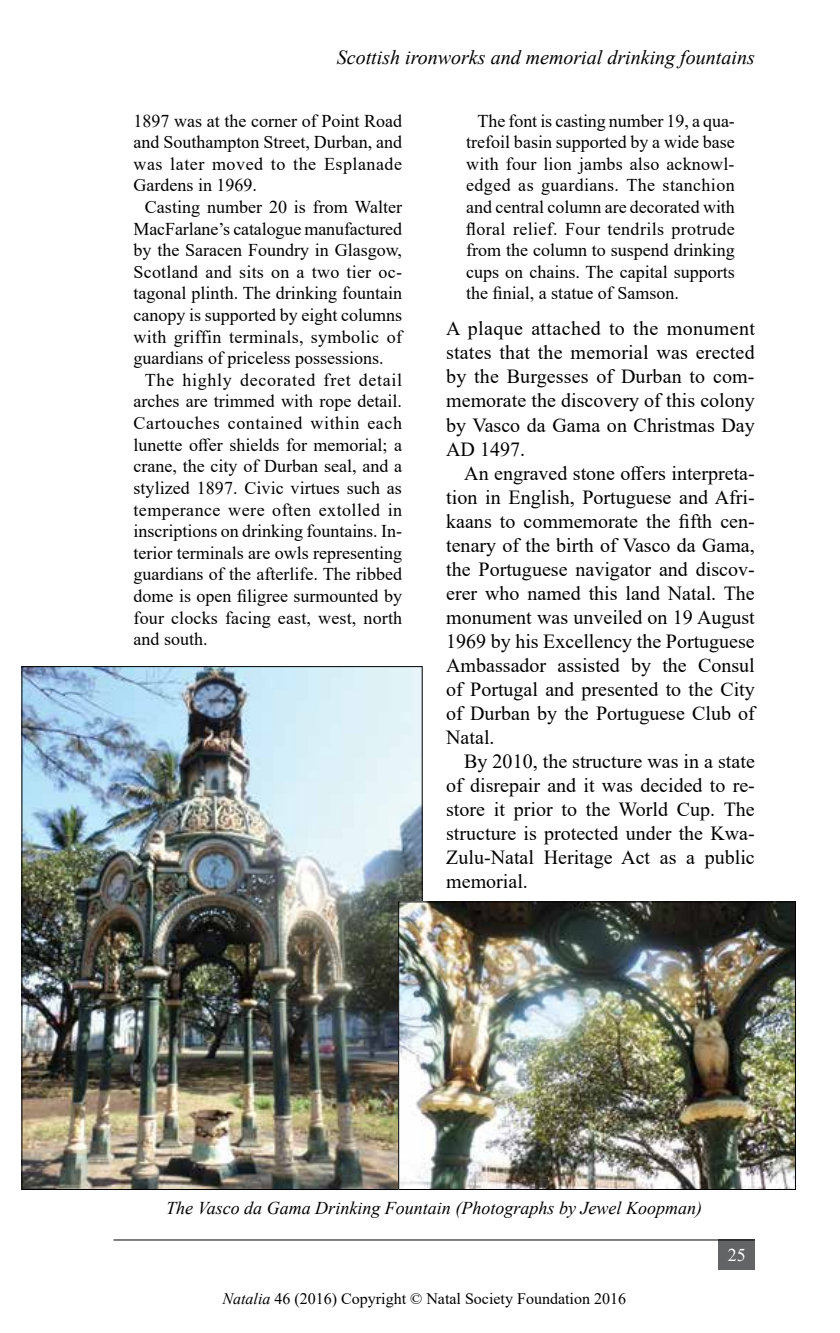
<style>
.page{position:relative;width:840px;height:1333px;background:#fff}
.page>*{position:absolute;margin:0;border:0;box-sizing:border-box;transform-origin:0 0}
.t1{font:20px/24px "Times New Roman";color:#000;text-align:justify}
.t2{font:italic 20px "Times New Roman";color:#000}
.t3{font:18px/21.6px "Times New Roman";color:#000;text-align:justify}
.t4{font:italic 18px "Times New Roman";color:#000}
.t5{font:18px "Times New Roman";color:#fff}
.t6{font:16px "Times New Roman";color:#000}
.s1{font-style:italic}
</style>
<div class="page">
<div style="left:718px;top:1239px;width:36px;height:30px;background:#636466"></div>
<hr style="left:113px;top:1239px;width:641px;height:1px;background:#000">
<img style="left:23px;top:668px;width:397px;height:519px">
<img style="left:400px;top:903px;width:393px;height:284px">
<div style="left:398px;top:901px;width:397px;height:288px;border:1px solid #000"></div>
<p class="t2" style="left:336px;top:43px;width:419px">Scottish ironworks and memorial drinking fountains</p>
<p class="t3" style="left:133px;top:109px;width:270px">1897 was at the corner of Point Road and Southampton Street, Durban, and was later moved to the Esplanade Gardens in 1969.</p>
<p class="t3" style="left:133px;top:195px;width:270px;text-indent:11px">Casting number 20 is from Walter MacFarlane’s catalogue manufactured by the Saracen Foundry in Glasgow, Scotland and sits on a two tier oc&shy;tagonal plinth. The drinking fountain canopy is supported by eight columns with griffin terminals, symbolic of guardians of priceless possessions.</p>
<p class="t3" style="left:133px;top:368px;width:270px;text-indent:11px">The highly decorated fret detail arches are trimmed with rope detail.<br>Cartouches contained within each lunette offer shields for memorial; a crane, the city of Durban seal, and a stylized 1897. Civic virtues such as temperance were often extolled in inscriptions on drinking fountains. In&shy;terior terminals are owls representing guardians of the afterlife. The ribbed dome is open filigree surmounted by four clocks facing east, west, north and south.</p>
<p class="t3" style="left:466px;top:109px;width:270px;text-indent:11px">The font is casting number 19, a qua&shy;trefoil basin supported by a wide base with four lion jambs also acknowl&shy;edged as guardians. The stanchion and central column are decorated with floral relief. Four tendrils protrude from the column to suspend drinking cups on chains. The capital supports the finial, a statue of Samson.</p>
<p class="t1" style="left:446px;top:316px;width:310px">A plaque attached to the monument states that the memorial was erected by the Burgesses of Durban to com&shy;memorate the discovery of this colony by Vasco da Gama on Christmas Day AD 1497.</p>
<p class="t1" style="left:446px;top:460px;width:310px;text-indent:18px">An engraved stone offers interpreta&shy;tion in English, Portuguese and Afri&shy;kaans to commemorate the fifth cen&shy;tenary of the birth of Vasco da Gama, the Portuguese navigator and discov&shy;erer who named this land Natal. The monument was unveiled on 19 August 1969 by his Excellency the Portuguese Ambassador assisted by the Consul of Portugal and presented to the City of Durban by the Portuguese Club of Natal.</p>
<p class="t1" style="left:446px;top:748px;width:310px;text-indent:18px">By 2010, the structure was in a state of disrepair and it was decided to re&shy;store it prior to the World Cup. The structure is protected under the Kwa-Zulu-Natal Heritage Act as a public memorial.</p>
<p class="t4" style="left:166px;top:1194px;width:537px">The Vasco da Gama Drinking Fountain (Photographs by Jewel Koopman)</p>
<p class="t6" style="left:222px;top:1287px;width:405px"><span class="s1">Natalia</span> 46 (2016) Copyright © Natal Society Foundation 2016</p>
<p class="t5" style="left:727px;top:1241px;width:19px">25</p>
</div>
